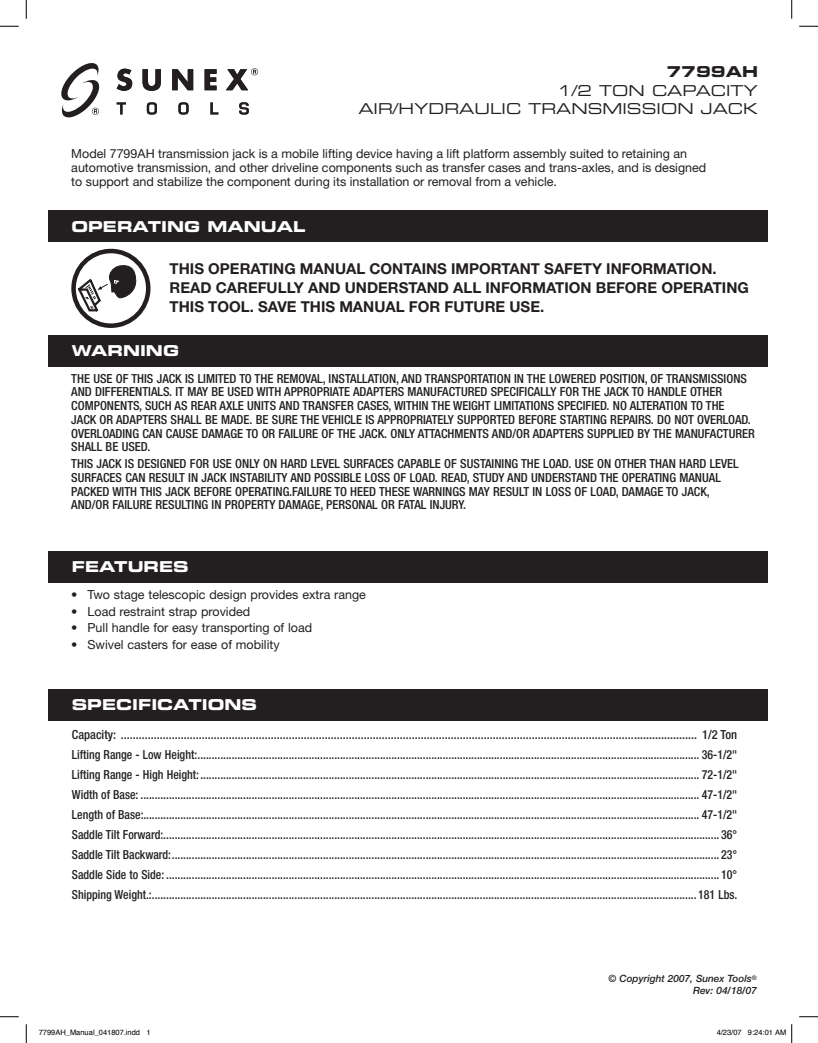
<style>
.page{position:relative;width:818px;height:1043px;background:#fff}
.page>*{position:absolute;margin:0;border:0;box-sizing:border-box;transform-origin:0 0}
.t1{font:700 15px/18.8px "Helvetica Neue LT Std";color:#231f20}
.t2{font:15px "Eurostile LT Std Bold Ex 2";color:#fff}
.t3{font:15px/18.8px "Eurostile LT Std Ex 2";color:#231f20;text-align:right}
.t4{font:15px "Eurostile LT Std Bold Ex 2";color:#231f20}
.t5{font:500 condensed 12.5px/20px "Helvetica Neue LT Std";color:#231f20}
.t6{font:12.5px/13.8px "Helvetica Neue LT Std";color:#231f20}
.t7{font:italic 500 10px/12px "Helvetica Neue LT Std";color:#231f20;text-align:right}
.t8{font:7.5px "Helvetica";color:#000}
</style>
<div class="page">
<div style="left:49px;top:210px;width:719px;height:32px;background:#231f20"></div>
<div style="left:49px;top:335px;width:719px;height:31px;background:#231f20"></div>
<div style="left:71px;top:249px;width:79px;height:79px;border:5px solid #231f20;border-radius:50%"></div>
<svg style="left:75px;top:264px;width:63px;height:50px"></svg>
<svg style="left:117px;top:102px;width:9px;height:12px"></svg>
<svg style="left:147px;top:102px;width:10px;height:12px"></svg>
<svg style="left:178px;top:102px;width:10px;height:12px"></svg>
<svg style="left:210px;top:102px;width:8px;height:12px"></svg>
<svg style="left:239px;top:102px;width:10px;height:13px"></svg>
<svg style="left:117px;top:69px;width:15px;height:22px"></svg>
<svg style="left:142px;top:69px;width:19px;height:22px"></svg>
<svg style="left:172px;top:69px;width:21px;height:21px"></svg>
<svg style="left:204px;top:69px;width:12px;height:21px"></svg>
<svg style="left:226px;top:68px;width:32px;height:22px"></svg>
<svg style="left:61px;top:63px;width:39px;height:54px"></svg>
<div style="left:49px;top:551px;width:719px;height:31px;background:#231f20"></div>
<div style="left:49px;top:689px;width:719px;height:31px;background:#231f20"></div>
<svg style="left:0;top:25px;width:19px;height:2px"></svg>
<svg style="left:799px;top:25px;width:19px;height:2px"></svg>
<svg style="left:0;top:1016px;width:19px;height:1px"></svg>
<svg style="left:799px;top:1016px;width:19px;height:1px"></svg>
<svg style="left:25px;top:0;width:2px;height:19px"></svg>
<svg style="left:25px;top:1024px;width:2px;height:18px"></svg>
<svg style="left:791px;top:0;width:1px;height:19px"></svg>
<svg style="left:791px;top:1024px;width:1px;height:18px"></svg>
<p class="t4" style="left:666px;top:61px;width:93px">7799AH</p>
<p class="t3" style="left:358px;top:80px;width:401px">1/2 TON CAPACITY<br>AIR/HYDRAULIC TRANSMISSION JACK</p>
<p class="t6" style="left:71px;top:147px;width:636px">Model 7799AH transmission jack is a mobile lifting device having a lift platform assembly suited to retaining an automotive transmission, and other driveline components such as transfer cases and trans-axles, and is designed to support and stabilize the component during its installation or removal from a vehicle.</p>
<p class="t2" style="left:71px;top:216px;width:235px">OPERATING MANUAL</p>
<p class="t1" style="left:170px;top:259px;width:580px">THIS OPERATING MANUAL CONTAINS IMPORTANT SAFETY INFORMATION.<br>READ CAREFULLY AND UNDERSTAND ALL INFORMATION BEFORE OPERATING<br>THIS TOOL. SAVE THIS MANUAL FOR FUTURE USE.</p>
<p class="t2" style="left:72px;top:340px;width:109px">WARNING</p>
<p class="t5" style="left:71px;top:371px;width:677px;line-height:13.8px">THE USE OF THIS JACK IS LIMITED TO THE REMOVAL, IN-STAL-LA-TION, AND TRANS-POR-TA-TION IN THE LOWERED POSITION, OF TRANS-MIS-SIONS AND DIF-FER-EN-TIALS. IT MAY BE USED WITH APPROPRIATE ADAPTERS MAN-U- FAC-TURED SPE-CIF-I- CAL-LY FOR THE JACK TO HANDLE OTHER<br>COM- PO-N ENTS, SUCH AS REAR AXLE UNITS AND TRANSFER CASES, WITHIN THE WEIGHT LIM-I-TA-TIONS SPECIFIED. NO AL-TER-ATION TO THE JACK OR ADAPTERS SHALL BE MADE. BE SURE THE VEHICLE IS APPROPRIATELY SUPPORTED BEFORE START-ING REPAIRS. DO NOT OVERLOAD</p>
<p class="t5" style="left:748px;top:409px;width:5px">.</p>
<p class="t5" style="left:71px;top:423px;width:14px">OVERLOADING</p>
<p class="t5" style="left:142px;top:423px;width:8px">CAN</p>
<p class="t5" style="left:166px;top:423px;width:14px">CAUSE</p>
<p class="t5" style="left:201px;top:423px;width:14px">DAM-AGE</p>
<p class="t5" style="left:246px;top:423px;width:45px">TO OR FAILURE</p>
<p class="t5" style="left:321px;top:423px;width:23px">OF THE</p>
<p class="t5" style="left:359px;top:423px;width:397px">JACK. ONLY ATTACHMENTS AND/OR ADAPTERS SUPPLIED BY THE MANUFACTURER</p>
<p class="t5" style="left:71px;top:438px;width:81px;line-height:16.8px">SHALL BE USED.<br>THIS JACK</p>
<p class="t5" style="left:125px;top:453px;width:27px">IS DESIGNED</p>
<p class="t5" style="left:190px;top:453px;width:8px">FOR</p>
<p class="t5" style="left:213px;top:453px;width:83px">USE ONLY ON HARD</p>
<p class="t5" style="left:311px;top:453px;width:13px">LEVEL</p>
<p class="t5" style="left:343px;top:453px;width:13px">SUR-FAC-ES</p>
<p class="t5" style="left:397px;top:453px;width:14px">CAPABLE</p>
<p class="t5" style="left:444px;top:453px;width:29px">OF SUS-TAIN-ING</p>
<p class="t5" style="left:521px;top:453px;width:8px">THE</p>
<p class="t5" style="left:543px;top:453px;width:86px">LOAD. USE ON OTHER</p>
<p class="t5" style="left:649px;top:453px;width:8px">THAN</p>
<p class="t5" style="left:679px;top:453px;width:15px">HARD</p>
<p class="t5" style="left:709px;top:453px;width:13px">LEVEL</p>
<p class="t5" style="left:71px;top:467px;width:13px">SUR-FAC-ES</p>
<p class="t5" style="left:125px;top:467px;width:36px">CAN RE-SULT</p>
<p class="t5" style="left:188px;top:467px;width:27px">IN JACK</p>
<p class="t5" style="left:230px;top:467px;width:8px">IN-STA-BIL-I-TY</p>
<p class="t5" style="left:290px;top:467px;width:8px">AND</p>
<p class="t5" style="left:314px;top:467px;width:13px">POSSIBLE</p>
<p class="t5" style="left:365px;top:467px;width:13px">LOSS</p>
<p class="t5" style="left:393px;top:467px;width:93px">OF LOAD. READ, STUDY</p>
<p class="t5" style="left:507px;top:467px;width:8px">AND</p>
<p class="t5" style="left:531px;top:467px;width:13px">UN-DER-STAND</p>
<p class="t5" style="left:600px;top:467px;width:8px">THE</p>
<p class="t5" style="left:622px;top:467px;width:13px">OP-ER-AT-ING</p>
<p class="t5" style="left:679px;top:467px;width:15px">MAN-U-AL</p>
<p class="t5" style="left:71px;top:481px;width:14px">PACKED</p>
<p class="t5" style="left:112px;top:481px;width:7px">WITH</p>
<p class="t5" style="left:140px;top:481px;width:7px">THIS</p>
<p class="t5" style="left:165px;top:481px;width:14px">JACK</p>
<p class="t5" style="left:194px;top:481px;width:14px">BEFORE</p>
<p class="t5" style="left:235px;top:481px;width:13px">OP-ER-AT-ING</p>
<p class="t5" style="left:289px;top:481px;width:15px">.FAILURE</p>
<p class="t5" style="left:334px;top:481px;width:30px">TO HEED</p>
<p class="t5" style="left:379px;top:481px;width:13px">THESE</p>
<p class="t5" style="left:413px;top:481px;width:17px">WARNINGS</p>
<p class="t5" style="left:469px;top:481px;width:37px">MAY RE-SULT</p>
<p class="t5" style="left:532px;top:481px;width:27px">IN LOSS</p>
<p class="t5" style="left:574px;top:481px;width:62px">OF LOAD, DAMAGE</p>
<p class="t5" style="left:666px;top:481px;width:45px">TO JACK,</p>
<p class="t5" style="left:71px;top:495px;width:53px">AND/OR FAIL-URE</p>
<p class="t5" style="left:155px;top:495px;width:13px">RE-SULT-ING</p>
<p class="t5" style="left:211px;top:495px;width:256px">IN PROP-ER-TY DAMAGE, PERSONAL OR FATAL INJURY.</p>
<p class="t2" style="left:72px;top:556px;width:119px">FEATURES</p>
<p class="t6" style="left:71px;top:587px;width:296px">• Two stage telescopic design provides extra range</p>
<p class="t6" style="left:71px;top:604px;width:180px">• Load restraint strap provided</p>
<p class="t6" style="left:71px;top:621px;width:242px">• Pull handle for easy transporting of load</p>
<p class="t6" style="left:71px;top:637px;width:210px">• Swivel casters for ease of mobility</p>
<p class="t2" style="left:72px;top:694px;width:187px">SPECIFICATIONS</p>
<p class="t5" style="left:72px;top:724px;width:667px;text-align:justify">CAPACITY: ................................................................................................................................................................................................ 1/2 TON LIFTING RANGE - LOW HEIGHT:................................................................................................................................................................................ 36-1/2" LIFTING RANGE - HIGH HEIGHT:............................................................................................................................................................................... 72-1/2" WIDTH OF BASE: .................................................................................................................................................................................................... 47-1/2" LENGTH OF BASE:................................................................................................................................................................................................... 47-1/2" SADDLE TILT FORWARD:................................................................................................................................................................................................... 36° SADDLE TILT BACKWARD:................................................................................................................................................................................................ 23° SADDLE SIDE TO SIDE: .................................................................................................................................................................................................. 10° SHIPPING WEIGHT.:............................................................................................................................................................................................... 181 LBS.</p>
<p class="t7" style="left:608px;top:972px;width:150px">© Copyright 2007, Sunex Tools<sup>®<br></sup>Rev: 04/18/07</p>
<p class="t8" style="left:39px;top:1026px;width:113px">7799AH_Manual_041807.indd 1</p>
<p class="t8" style="left:716px;top:1026px;width:71px">4/23/07 9:24:01 AM</p>
</div>
